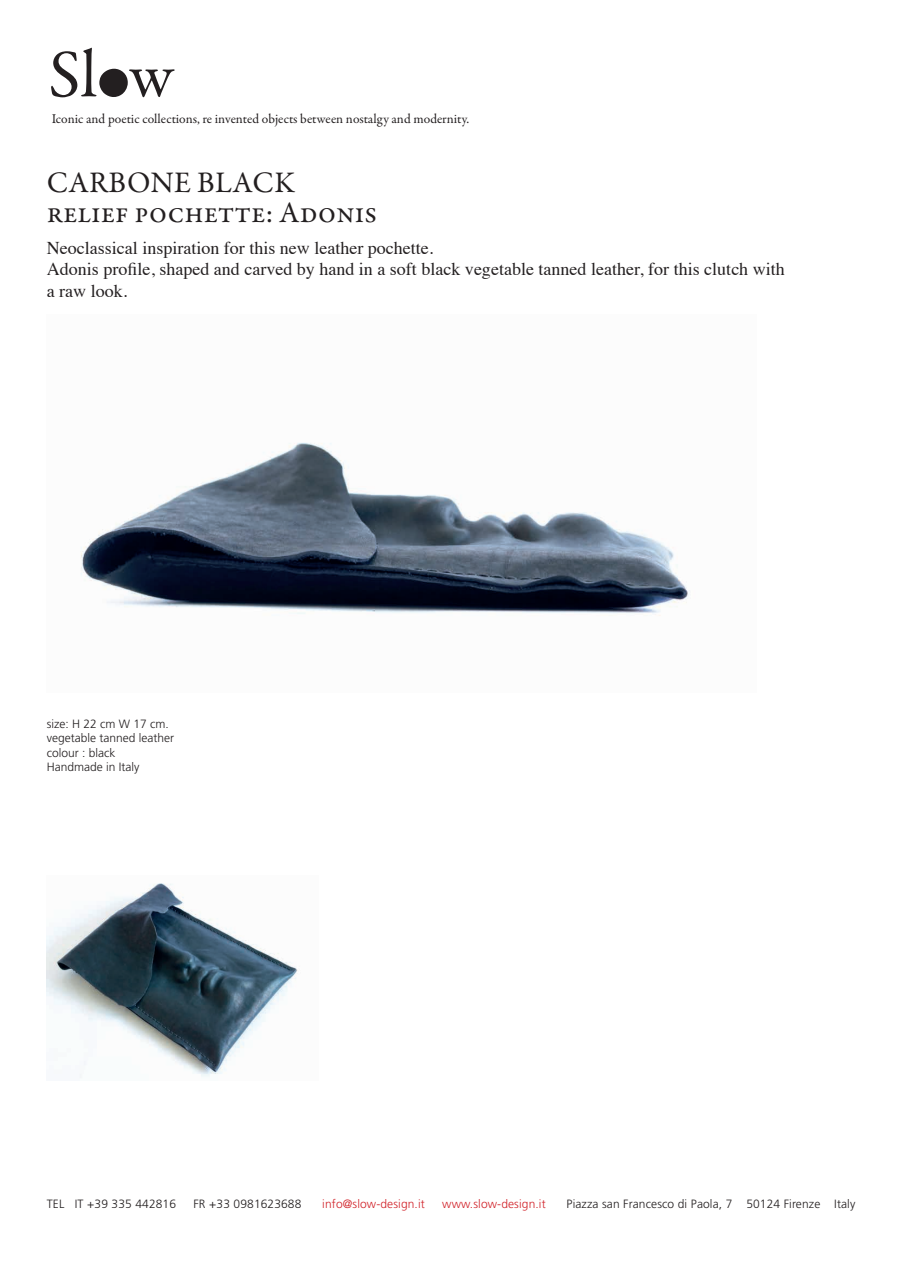
<style>
.page{position:relative;width:902px;height:1272px;background:#fff}
.page>*{position:absolute;margin:0;border:0;box-sizing:border-box;transform-origin:0 0}
.t1{font:30px/30px "Garamond Premr Pro";letter-spacing:.005em;color:#231f20}
.t2{font:18px/21.6px "Times";color:#231f20}
.t3{font:13.5px "Garamond Premr Pro";color:#231f20}
.t4{font:300 12px "Frutiger";letter-spacing:.01em;color:#231f20}
.t5{font:300 12px/14.4px "Frutiger LT";color:#231f20}
.t6{font:300 12px "Frutiger";letter-spacing:.01em;color:#d1232a}
</style>
<div class="page">
<svg style="left:51px;top:48px;width:124px;height:49px"></svg>
<img style="left:81px;top:442px;width:609px;height:174px">
<img style="left:47px;top:883px;width:251px;height:195px">
<p class="t3" style="left:52px;top:111px;width:419px">Iconic and poetic collections, re invented objects between nostalgy and modernity.</p>
<h1 class="t1" style="left:47px;top:168px;width:332px">CARBONE BLACK relief pochette: Adonis</h1>
<p class="t2" style="left:47px;top:235px;width:739px">Neoclassical inspiration for this new leather pochette.<br>Adonis profile, shaped and carved by hand in a soft black vegetable tanned leather, for this clutch with a raw look.</p>
<p class="t5" style="left:47px;top:716px;width:129px">size: H 22 cm W 17 cm. vegetable tanned leather colour : black<br>Handmade in Italy</p>
<p class="t4" style="left:47px;top:1197px;width:131px">TEL IT +39 335 442816</p>
<p class="t4" style="left:193px;top:1197px;width:109px">FR +33 0981623688</p>
<p class="t6" style="left:322px;top:1197px;width:104px">info@slow-design.it</p>
<p class="t6" style="left:442px;top:1197px;width:105px">www.slow-design.it</p>
<p class="t4" style="left:566px;top:1197px;width:290px">Piazza san Francesco di Paola, 7 50124 Firenze Italy</p>
</div>
